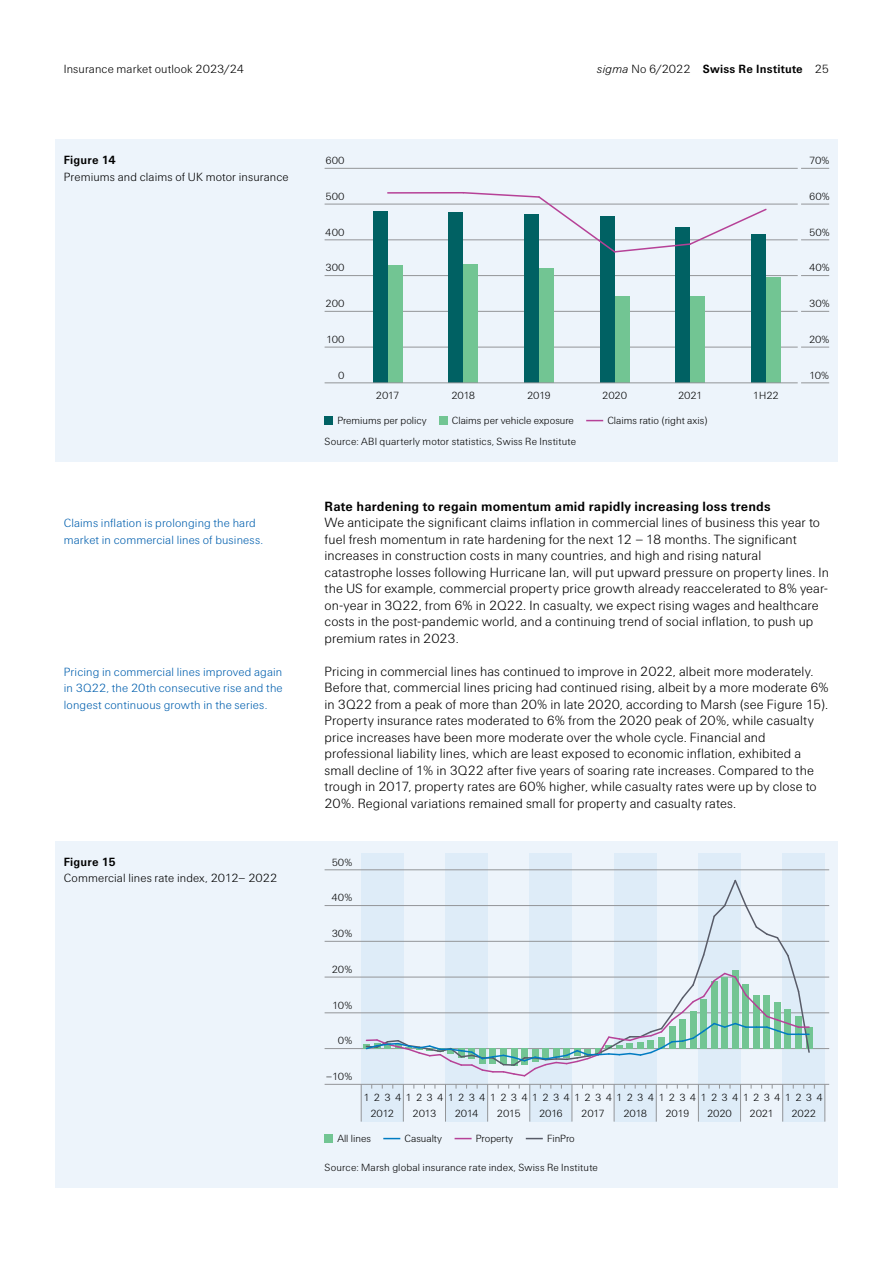
<style>
.page{position:relative;width:893px;height:1263px;background:#fff}
.page>*{position:absolute;margin:0;border:0;box-sizing:border-box;transform-origin:0 0}
.t1{font:300 13.5px/16.5px "Swiss Re Sans OT";letter-spacing:.005em;color:#000}
.t2{font:700 13.5px "Swiss Re Sans OT";letter-spacing:.015em;color:#000}
.t3{font:300 12px/16.5px "Swiss Re Sans OT";letter-spacing:.01em;color:#005fae}
.t4{font:300 12px "Swiss Re Sans OT";letter-spacing:.01em;color:#000}
.t5{font:700 12px "Swiss Re Sans OT";letter-spacing:.015em;color:#000}
.t6{font:300 10.5px "Swiss Re Sans OT";color:#000}
.t7{font:300 10.5px "Swiss Re Sans OT";letter-spacing:.02em;color:#000}
.t8{font:300 10.5px/16.5px "Swiss Re Sans OT";letter-spacing:.395em;color:#000}
.s1{font-weight:300;font-style:italic}
.s2{font-weight:300}
</style>
<div class="page">
<div style="left:55px;top:139px;width:783px;height:322px;background:#edf4fb"></div>
<hr style="left:325px;top:347px;width:473px;height:1px;background:#939598">
<hr style="left:325px;top:311px;width:473px;height:1px;background:#939598">
<hr style="left:325px;top:275px;width:473px;height:1px;background:#939598">
<hr style="left:325px;top:240px;width:473px;height:1px;background:#939598">
<hr style="left:325px;top:204px;width:473px;height:1px;background:#939598">
<hr style="left:325px;top:168px;width:473px;height:1px;background:#939598">
<div style="left:388px;top:265px;width:15px;height:118px;background:#72c593"></div>
<div style="left:463px;top:264px;width:15px;height:119px;background:#72c593"></div>
<div style="left:539px;top:268px;width:15px;height:115px;background:#72c593"></div>
<div style="left:615px;top:297px;width:14px;height:86px;background:#72c593"></div>
<div style="left:690px;top:297px;width:15px;height:86px;background:#72c593"></div>
<div style="left:766px;top:277px;width:15px;height:106px;background:#72c593"></div>
<div style="left:373px;top:211px;width:15px;height:172px;background:#006163"></div>
<div style="left:448px;top:212px;width:15px;height:171px;background:#006163"></div>
<div style="left:524px;top:214px;width:15px;height:169px;background:#006163"></div>
<div style="left:600px;top:216px;width:15px;height:167px;background:#006163"></div>
<div style="left:675px;top:228px;width:15px;height:155px;background:#006163"></div>
<div style="left:751px;top:234px;width:15px;height:149px;background:#006163"></div>
<svg style="left:801px;top:383px;width:28px;height:1px"></svg>
<svg style="left:801px;top:347px;width:28px;height:1px"></svg>
<svg style="left:801px;top:311px;width:28px;height:1px"></svg>
<svg style="left:801px;top:275px;width:28px;height:1px"></svg>
<svg style="left:801px;top:240px;width:28px;height:1px"></svg>
<svg style="left:801px;top:204px;width:28px;height:1px"></svg>
<svg style="left:801px;top:168px;width:28px;height:1px"></svg>
<hr style="left:388px;top:192px;width:75px;height:2px;background:#b64197">
<svg style="left:462px;top:192px;width:306px;height:61px"></svg>
<hr style="left:325px;top:383px;width:473px;height:1px;background:#939598">
<svg style="left:586px;top:420px;width:17px;height:1px"></svg>
<div style="left:325px;top:416px;width:8px;height:9px;background:#006163"></div>
<div style="left:439px;top:416px;width:9px;height:9px;background:#72c593"></div>
<div style="left:55px;top:841px;width:783px;height:346px;background:#edf4fb"></div>
<div style="left:361px;top:853px;width:42px;height:268px;background:#deecf8"></div>
<div style="left:445px;top:853px;width:43px;height:268px;background:#deecf8"></div>
<div style="left:530px;top:853px;width:42px;height:268px;background:#deecf8"></div>
<div style="left:614px;top:853px;width:42px;height:268px;background:#deecf8"></div>
<div style="left:698px;top:853px;width:42px;height:268px;background:#deecf8"></div>
<div style="left:783px;top:853px;width:42px;height:268px;background:#deecf8"></div>
<hr style="left:325px;top:1084px;width:504px;height:1px;background:#939598">
<hr style="left:325px;top:1048px;width:504px;height:1px;background:#939598">
<hr style="left:325px;top:1012px;width:504px;height:1px;background:#939598">
<hr style="left:325px;top:977px;width:504px;height:1px;background:#939598">
<hr style="left:325px;top:941px;width:504px;height:1px;background:#939598">
<hr style="left:325px;top:905px;width:504px;height:1px;background:#939598">
<hr style="left:325px;top:869px;width:504px;height:1px;background:#939598">
<div style="left:806px;top:1027px;width:6px;height:21px;background:#72c593"></div>
<svg style="left:363px;top:878px;width:448px;height:200px"></svg>
<hr style="left:361px;top:1084px;width:1px;height:37px;background:#939598">
<hr style="left:403px;top:1084px;width:1px;height:37px;background:#939598">
<hr style="left:445px;top:1084px;width:1px;height:37px;background:#939598">
<hr style="left:487px;top:1084px;width:1px;height:37px;background:#939598">
<hr style="left:530px;top:1084px;width:1px;height:37px;background:#939598">
<hr style="left:572px;top:1084px;width:1px;height:37px;background:#939598">
<hr style="left:614px;top:1084px;width:1px;height:37px;background:#939598">
<hr style="left:656px;top:1084px;width:1px;height:37px;background:#939598">
<hr style="left:698px;top:1084px;width:1px;height:37px;background:#939598">
<hr style="left:740px;top:1084px;width:1px;height:37px;background:#939598">
<hr style="left:782px;top:1084px;width:1px;height:37px;background:#939598">
<hr style="left:825px;top:1084px;width:1px;height:37px;background:#939598">
<svg style="left:383px;top:1138px;width:17px;height:1px"></svg>
<svg style="left:455px;top:1138px;width:17px;height:1px"></svg>
<svg style="left:526px;top:1138px;width:17px;height:1px"></svg>
<div style="left:325px;top:1134px;width:8px;height:9px;background:#72c593"></div>
<p class="t4" style="left:64px;top:62px;width:182px">Insurance market outlook 2023/24</p>
<p class="t5" style="left:597px;top:62px;width:233px"><span class="s1">sigma</span> <span class="s2">No 6/2022</span> Swiss Re Institute <span class="s2">25</span></p>
<p class="t5" style="left:64px;top:153px;width:53px">Figure 14</p>
<p class="t4" style="left:64px;top:170px;width:226px">Premiums and claims of UK motor insurance</p>
<p class="t3" style="left:64px;top:515px;width:201px">Claims inflation is prolonging the hard market in commercial lines of business.</p>
<p class="t3" style="left:64px;top:664px;width:220px;text-align:justify">Pricing in commercial lines improved again in 3Q22, the 20th consecutive rise and the longest continuous growth in the series.</p>
<p class="t5" style="left:64px;top:854px;width:53px">Figure 15</p>
<p class="t4" style="left:64px;top:871px;width:215px">Commercial lines rate index, 2012– 2022</p>
<p class="t6" style="left:325px;top:154px;width:21px">600</p>
<p class="t6" style="left:809px;top:154px;width:22px">70%</p>
<p class="t6" style="left:325px;top:190px;width:21px">500</p>
<p class="t6" style="left:809px;top:190px;width:22px">60%</p>
<p class="t6" style="left:325px;top:226px;width:21px">400</p>
<p class="t6" style="left:809px;top:226px;width:22px">50%</p>
<p class="t6" style="left:325px;top:262px;width:21px">300</p>
<p class="t6" style="left:809px;top:262px;width:22px">40%</p>
<p class="t6" style="left:326px;top:297px;width:20px">200</p>
<p class="t6" style="left:809px;top:297px;width:22px">30%</p>
<p class="t6" style="left:326px;top:333px;width:20px">100</p>
<p class="t6" style="left:809px;top:333px;width:22px">20%</p>
<p class="t6" style="left:338px;top:369px;width:8px">0</p>
<p class="t6" style="left:809px;top:369px;width:21px">10%</p>
<p class="t6" style="left:376px;top:390px;width:25px">2017</p>
<p class="t6" style="left:451px;top:390px;width:25px">2018</p>
<p class="t6" style="left:527px;top:390px;width:25px">2019</p>
<p class="t6" style="left:602px;top:390px;width:26px">2020</p>
<p class="t6" style="left:678px;top:390px;width:26px">2021</p>
<p class="t6" style="left:753px;top:390px;width:28px">1H22</p>
<p class="t6" style="left:337px;top:414px;width:91px">Premiums per policy</p>
<p class="t6" style="left:452px;top:414px;width:123px">Claims per vehicle exposure</p>
<p class="t6" style="left:607px;top:414px;width:102px">Claims ratio (right axis)</p>
<p class="t7" style="left:325px;top:435px;width:253px">Source: ABI quarterly motor statistics, Swiss Re Institute</p>
<p class="t2" style="left:325px;top:498px;width:448px">Rate hardening to regain momentum amid rapidly increasing loss trends</p>
<p class="t1" style="left:325px;top:515px;width:506px">We anticipate the significant claims inflation in commercial lines of business this year to fuel fresh momentum in rate hardening for the next 12 – 18 months. The significant increases in construction costs in many countries, and high and rising natural catastrophe losses following Hurricane Ian, will put upward pressure on property lines. In the US for example, commercial property price growth already reaccelerated to 8% year&shy;on-year in 3Q22, from 6% in 2Q22. In casualty, we expect rising wages and healthcare costs in the post-pandemic world, and a continuing trend of social inflation, to push up premium rates in 2023.</p>
<p class="t1" style="left:325px;top:663px;width:506px">Pricing in commercial lines has continued to improve in 2022, albeit more moderately.<br>Before that, commercial lines pricing had continued rising, albeit by a more moderate 6% in 3Q22 from a peak of more than 20% in late 2020, according to Marsh (see Figure 15).<br>Property insurance rates moderated to 6% from the 2020 peak of 20%, while casualty price increases have been more moderate over the whole cycle. Financial and professional liability lines, which are least exposed to economic inflation, exhibited a small decline of 1% in 3Q22 after five years of soaring rate increases. Compared to the trough in 2017, property rates are 60% higher, while casualty rates were up by close to 20%. Regional variations remained small for property and casualty rates.</p>
<p class="t6" style="left:332px;top:856px;width:22px">50%</p>
<p class="t6" style="left:332px;top:892px;width:22px">40%</p>
<p class="t6" style="left:332px;top:927px;width:22px">30%</p>
<p class="t6" style="left:332px;top:963px;width:22px">20%</p>
<p class="t6" style="left:332px;top:999px;width:21px">10%</p>
<p class="t6" style="left:338px;top:1035px;width:16px">0%</p>
<p class="t6" style="left:326px;top:1070px;width:28px">–10%</p>
<p class="t8" style="left:371px;top:1089px;width:454px;text-indent:-7px">12341234123412341234123412341234123412341234<br>2012</p>
<p class="t6" style="left:413px;top:1108px;width:25px">2013</p>
<p class="t6" style="left:455px;top:1108px;width:25px">2014</p>
<p class="t6" style="left:497px;top:1108px;width:25px">2015</p>
<p class="t6" style="left:539px;top:1108px;width:25px">2016</p>
<p class="t6" style="left:581px;top:1108px;width:25px">2017</p>
<p class="t6" style="left:623px;top:1108px;width:25px">2018</p>
<p class="t6" style="left:665px;top:1108px;width:25px">2019</p>
<p class="t6" style="left:707px;top:1108px;width:26px">2020</p>
<p class="t6" style="left:750px;top:1108px;width:26px">2021</p>
<p class="t6" style="left:791px;top:1108px;width:26px">2022</p>
<p class="t6" style="left:337px;top:1132px;width:35px">All lines</p>
<p class="t6" style="left:405px;top:1132px;width:39px">Casualty</p>
<p class="t6" style="left:476px;top:1132px;width:39px">Property</p>
<p class="t6" style="left:547px;top:1132px;width:29px">FinPro</p>
<p class="t6" style="left:325px;top:1161px;width:275px">Source: Marsh global insurance rate index, Swiss Re Institute</p>
</div>
